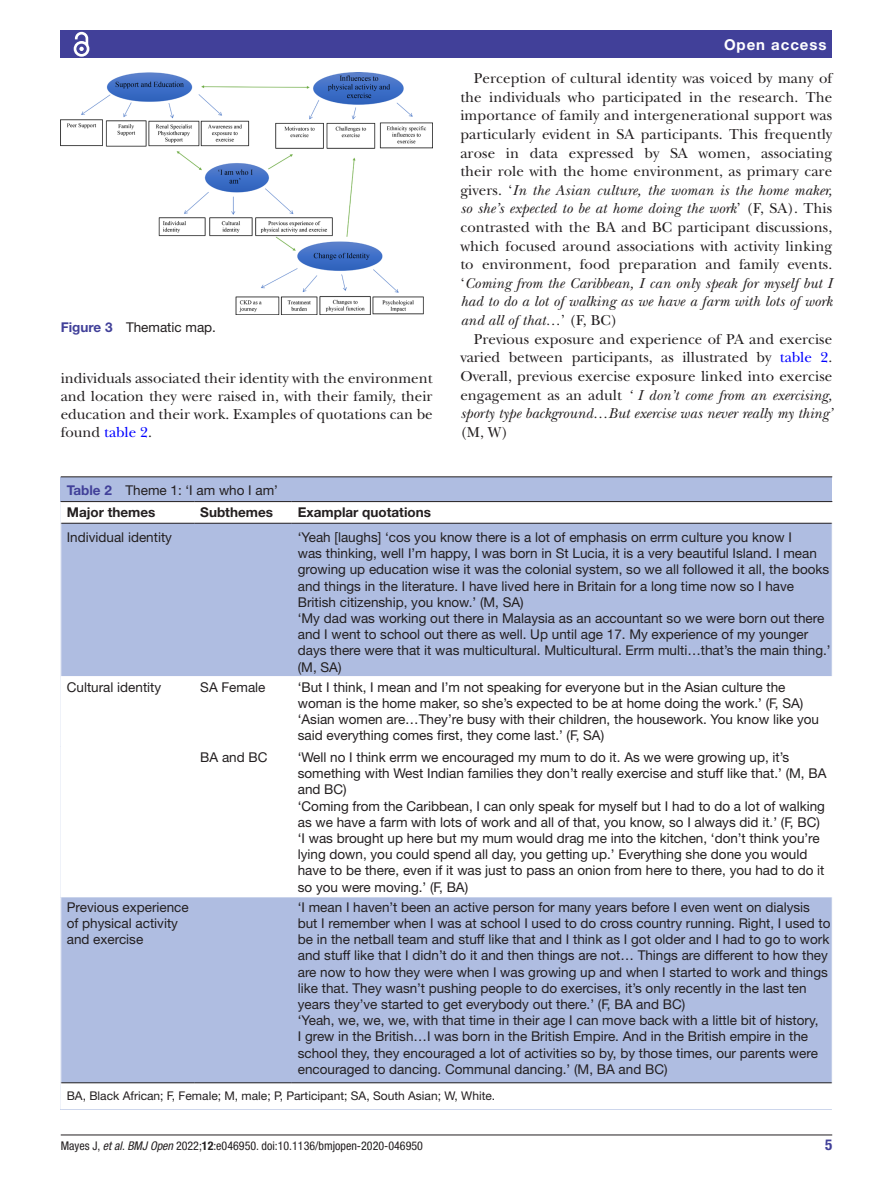
<style>
.page{position:relative;width:893px;height:1191px;background:#fff}
.page>*{position:absolute;margin:0;border:0;box-sizing:border-box;transform-origin:0 0}
.t1{font:15px/18.6px "New Baskerville";color:#231f20;text-align:justify}
.t2{font:700 15px "Helvetica Neue LT Std";letter-spacing:.065em;color:#fff}
.t3{font:700 condensed 15px "Helvetica Neue LT Std";color:#414099}
.t4{font:13.5px/16.2px "Helvetica Neue LT Std";color:#231f20}
.t5{font:700 13.5px "Helvetica Neue LT Std";color:#231f20}
.t6{font:12px "Helvetica Neue LT Std";color:#231f20}
.t7{font:condensed 12px "Helvetica Neue LT Std";color:#231f20}
.s1{font-weight:700;color:#414099}
.s2{color:#00f}
.s3{font-weight:700}
.s4{font-style:italic}
</style>
<div class="page">
<hr style="left:61px;top:1134px;width:771px;height:1px;background:#231f20">
<div style="left:61px;top:31px;width:771px;height:27px;background:#414099"></div>
<svg style="left:73px;top:31px;width:17px;height:26px"></svg>
<img style="left:61px;top:73px;width:372px;height:241px">
<div style="left:61px;top:477px;width:771px;height:632px;background:#afbde1"></div>
<hr style="left:61px;top:476px;width:771px;height:1px;background:#231f20">
<div style="left:61px;top:502px;width:771px;height:607px;background:#fff"></div>
<svg style="left:61px;top:524px;width:771px;height:558px"></svg>
<hr style="left:61px;top:501px;width:133px;height:1px;background:#231f20">
<hr style="left:61px;top:523px;width:133px;height:1px;background:#231f20">
<hr style="left:194px;top:501px;width:98px;height:1px;background:#231f20">
<hr style="left:194px;top:523px;width:98px;height:1px;background:#231f20">
<hr style="left:292px;top:501px;width:540px;height:1px;background:#231f20">
<hr style="left:292px;top:523px;width:540px;height:1px;background:#231f20">
<hr style="left:194px;top:1082px;width:98px;height:1px;background:#231f20">
<hr style="left:292px;top:1082px;width:540px;height:1px;background:#231f20">
<hr style="left:61px;top:1082px;width:133px;height:1px;background:#231f20">
<svg style="left:60px;top:502px;width:1px;height:21px"></svg>
<svg style="left:60px;top:1082px;width:1px;height:27px"></svg>
<hr style="left:67px;top:1099px;width:765px;height:2px;background:#fff">
<p class="t4" style="left:61px;top:319px;width:157px"><span class="s1">Figure 3</span> Thematic map.</p>
<p class="t1" style="left:61px;top:369px;width:373px;line-height:18px">individuals associated their identity with the environment and location they were raised in, with their family, their education and their work. Examples of quotations can be found <span class="s2">table 2</span>.</p>
<p class="t4" style="left:67px;top:479px;width:213px;line-height:22px"><span class="s1">Table 2</span> Theme 1: ‘I am who I am’<br><span class="s3">Major themes</span></p>
<p class="t5" style="left:200px;top:504px;width:74px">Subthemes</p>
<p class="t5" style="left:298px;top:504px;width:135px">Examplar quotations</p>
<p class="t2" style="left:724px;top:35px;width:104px">Open access</p>
<p class="t1" style="left:460px;top:69px;width:373px;text-indent:13px">Perception of cultural identity was voiced by many of the individuals who participated in the research. The importance of family and intergenerational support was particularly evident in SA participants. This frequently arose in data expressed by SA women, associating their role with the home environment, as primary care givers. ‘<span class="s4">In the Asian culture, the woman is the home maker, so she’s expected to be at home doing the work</span>’ (F, SA). This contrasted with the BA and BC participant discussions, which focused around associations with activity linking to environment, food preparation and family events. ‘<span class="s4">Coming from the Caribbean, I can only speak for myself but I had to do a lot of walking as we have a farm with lots of work and all of that…</span>’ (F, BC)</p>
<p class="t1" style="left:460px;top:330px;width:373px;text-indent:13px">Previous exposure and experience of PA and exercise varied between participants, as illustrated by <span class="s2">table 2</span>.<br>Overall, previous exercise exposure linked into exercise engagement as an adult <span class="s4">‘ I don’t come from an exercising, sporty type background…But exercise was never really my thing’</span></p>
<p class="t1" style="left:460px;top:423px;width:49px">(M, W)</p>
<p class="t4" style="left:67px;top:529px;width:107px">Individual identity</p>
<p class="t4" style="left:298px;top:529px;width:534px">‘Yeah [laughs] ‘cos you know there is a lot of emphasis on errm culture you know I<br>was thinking, well I’m happy, I was born in St Lucia, it is a very beautiful Island. I mean growing up education wise it was the colonial system, so we all followed it all, the books and things in the literature. I have lived here in Britain for a long time now so I have British citizenship, you know.’ (M, SA)<br>‘My dad was working out there in Malaysia as an accountant so we were born out there and I went to school out there as well. Up until age 17. My experience of my younger days there were that it was multicultural. Multicultural. Errm multi…that’s the main thing.’ (M, SA)</p>
<p class="t4" style="left:67px;top:678px;width:96px">Cultural identity</p>
<p class="t4" style="left:200px;top:678px;width:67px">SA Female</p>
<p class="t4" style="left:298px;top:678px;width:523px">‘But I think, I mean and I’m not speaking for everyone but in the Asian culture the woman is the home maker, so she’s expected to be at home doing the work.’ (F, SA) ‘Asian women are…They’re busy with their children, the housework. You know like you said everything comes first, they come last.’ (F, SA)</p>
<p class="t4" style="left:200px;top:749px;width:69px">BA and BC</p>
<p class="t4" style="left:298px;top:749px;width:530px">‘Well no I think errm we encouraged my mum to do it. As we were growing up, it’s something with West Indian families they don’t really exercise and stuff like that.’ (M, BA and BC)<br>‘Coming from the Caribbean, I can only speak for myself but I had to do a lot of walking as we have a farm with lots of work and all of that, you know, so I always did it.’ (F, BC) ‘I was brought up here but my mum would drag me into the kitchen, ‘don’t think you’re lying down, you could spend all day, you getting up.’ Everything she done you would have to be there, even if it was just to pass an onion from here to there, you had to do it so you were moving.’ (F, BA)</p>
<p class="t4" style="left:67px;top:898px;width:123px">Previous experience of physical activity and exercise</p>
<p class="t4" style="left:298px;top:898px;width:534px">‘I mean I haven’t been an active person for many years before I even went on dialysis but I remember when I was at school I used to do cross country running. Right, I used to be in the netball team and stuff like that and I think as I got older and I had to go to work and stuff like that I didn’t do it and then things are not… Things are different to how they are now to how they were when I was growing up and when I started to work and things like that. They wasn’t pushing people to do exercises, it’s only recently in the last ten years they’ve started to get everybody out there.’ (F, BA and BC)<br>‘Yeah, we, we, we, with that time in their age I can move back with a little bit of history,<br>I grew in the British…I was born in the British Empire. And in the British empire in the school they, they encouraged a lot of activities so by, by those times, our parents were encouraged to dancing. Communal dancing.’ (M, BA and BC)</p>
<p class="t6" style="left:67px;top:1089px;width:430px">BA, Black African; F, Female; M, male; P, Participant; SA, South Asian; W, White.</p>
<p class="t7" style="left:61px;top:1138px;width:364px">Mayes J, <span class="s4">et al</span>. <span class="s4">BMJ Open</span> 2022;<span class="s3">12</span>:e046950. doi:10.1136/bmjopen-2020-046950</p>
<p class="t3" style="left:825px;top:1135px;width:9px">5</p>
</div>
